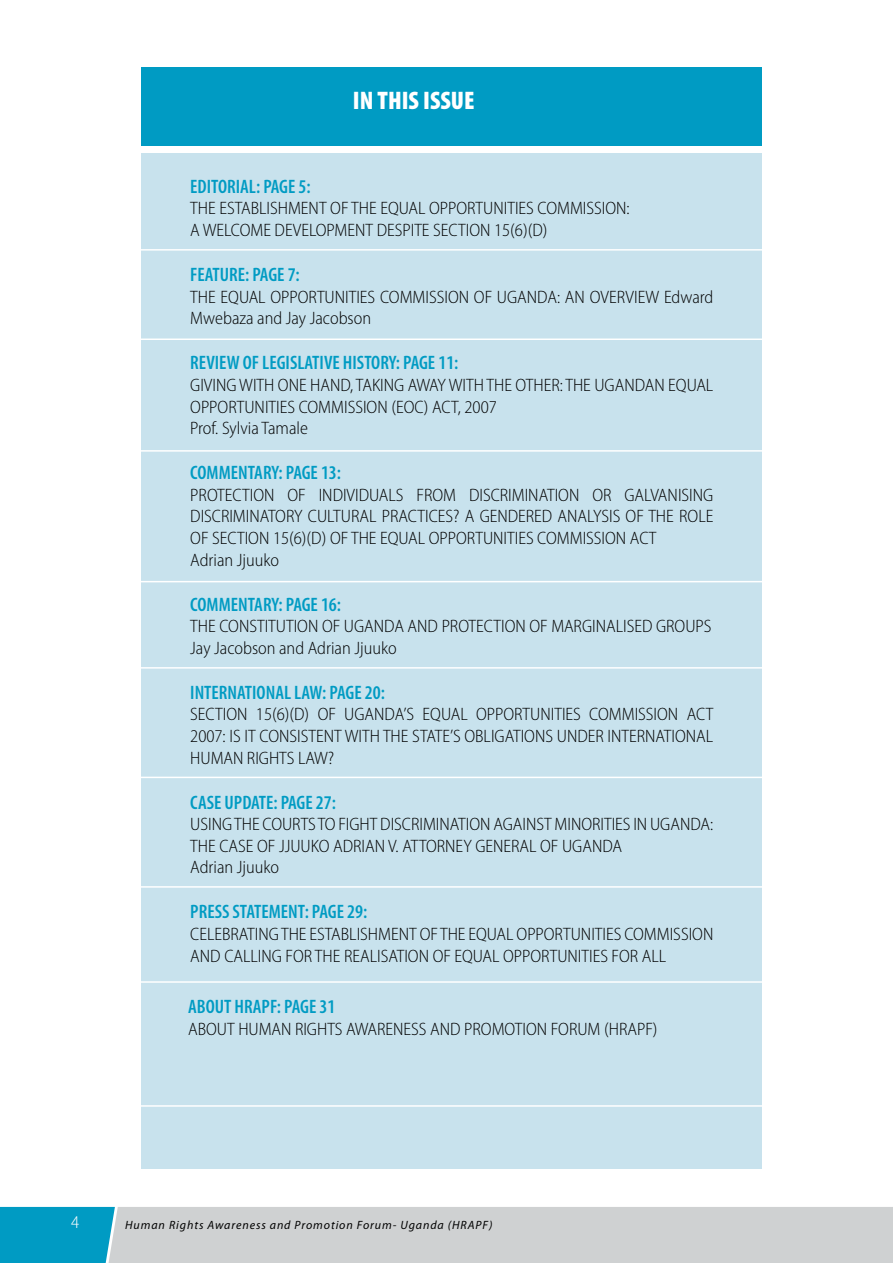
<style>
.page{position:relative;width:893px;height:1263px;background:#fff}
.page>*{position:absolute;margin:0;border:0;box-sizing:border-box;transform-origin:0 0}
.t1{font:900 condensed 25.5px "Myriad Pro";color:#fff}
.t2{font:600 condensed 19.5px "Myriad Pro";color:#009bc3}
.t3{font:300 semi-condensed 18px/21.6px "Myriad Pro";color:#000}
.t4{font:300 semi-condensed 18px "Myriad Pro";color:#fff}
.t5{font:italic 12px "Myriad Pro";letter-spacing:.075em;color:#000}
</style>
<div class="page">
<svg style="left:0;top:1207px;width:893px;height:56px;background:#b5cad0"></svg>
<div style="left:141px;top:67px;width:621px;height:79px;background:#009bc3"></div>
<div style="left:141px;top:153px;width:621px;height:1015px;background:#c8e2ed"></div>
<hr style="left:117px;top:249px;width:670px;height:2px;background:#fff">
<hr style="left:117px;top:338px;width:670px;height:2px;background:#fff">
<hr style="left:117px;top:450px;width:670px;height:2px;background:#fff">
<hr style="left:117px;top:581px;width:670px;height:1px;background:#fff">
<hr style="left:117px;top:667px;width:670px;height:2px;background:#fff">
<hr style="left:117px;top:981px;width:670px;height:2px;background:#fff">
<hr style="left:117px;top:1105px;width:670px;height:2px;background:#fff">
<hr style="left:117px;top:777px;width:670px;height:1px;background:#fff">
<hr style="left:117px;top:886px;width:670px;height:2px;background:#fff">
<h1 class="t1" style="left:353px;top:86px;width:123px">IN THIS ISSUE</h1>
<p class="t2" style="left:190px;top:176px;width:122px">EDITORIAL: PAGE 5:</p>
<p class="t3" style="left:190px;top:198px;width:441px">THE ESTABLISHMENT OF THE EQUAL OPPORTUNITIES COMMISSION:<br>A WELCOME DEVELOPMENT DESPITE SECTION 15(6)(D)</p>
<p class="t2" style="left:190px;top:264px;width:111px">FEATURE: PAGE 7:</p>
<p class="t3" style="left:190px;top:286px;width:524px">THE EQUAL OPPORTUNITIES COMMISSION OF UGANDA: AN OVERVIEW Edward<br>Mwebaza and Jay Jacobson</p>
<p class="t2" style="left:190px;top:352px;width:270px">REVIEW OF LEGISLATIVE HISTORY: PAGE 11:</p>
<p class="t3" style="left:190px;top:374px;width:525px">GIVING WITH ONE HAND, TAKING AWAY WITH THE OTHER: THE UGANDAN EQUAL<br>OPPORTUNITIES COMMISSION (EOC) ACT, 2007<br>Prof. Sylvia Tamale</p>
<p class="t2" style="left:190px;top:462px;width:152px">COMMENTARY: PAGE 13:</p>
<p class="t3" style="left:190px;top:484px;width:525px">PROTECTION OF INDIVIDUALS FROM DISCRIMINATION OR GALVANISING DISCRIMINATORY CULTURAL PRACTICES? A GENDERED ANALYSIS OF THE ROLE OF SECTION 15(6)(D) OF THE EQUAL OPPORTUNITIES COMMISSION ACT<br>Adrian Jjuuko</p>
<p class="t2" style="left:190px;top:593px;width:152px">COMMENTARY: PAGE 16:</p>
<p class="t3" style="left:190px;top:616px;width:523px">THE CONSTITUTION OF UGANDA AND PROTECTION OF MARGINALISED GROUPS<br>Jay Jacobson and Adrian Jjuuko</p>
<p class="t2" style="left:190px;top:682px;width:196px">INTERNATIONAL LAW: PAGE 20:</p>
<p class="t3" style="left:190px;top:704px;width:525px;text-align:justify">SECTION 15(6)(D) OF UGANDA’S EQUAL OPPORTUNITIES COMMISSION ACT 2007: IS IT CONSISTENT WITH THE STATE’S OBLIGATIONS UNDER INTERNATIONAL HUMAN RIGHTS LAW?</p>
<p class="t2" style="left:190px;top:791px;width:147px">CASE UPDATE: PAGE 27:</p>
<p class="t3" style="left:190px;top:814px;width:524px">USING THE COURTS TO FIGHT DISCRIMINATION AGAINST MINORITIES IN UGANDA:<br>THE CASE OF JJUUKO ADRIAN V. ATTORNEY GENERAL OF UGANDA<br>Adrian Jjuuko</p>
<p class="t2" style="left:190px;top:901px;width:178px">PRESS STATEMENT: PAGE 29:</p>
<p class="t3" style="left:190px;top:923px;width:525px">CELEBRATING THE ESTABLISHMENT OF THE EQUAL OPPORTUNITIES COMMISSION<br>AND CALLING FOR THE REALISATION OF EQUAL OPPORTUNITIES FOR ALL</p>
<p class="t2" style="left:188px;top:996px;width:149px">ABOUT HRAPF: PAGE 31</p>
<p class="t3" style="left:188px;top:1018px;width:471px">ABOUT HUMAN RIGHTS AWARENESS AND PROMOTION FORUM (HRAPF)</p>
<p class="t4" style="left:71px;top:1212px;width:10px">4</p>
<p class="t5" style="left:125px;top:1218px;width:369px">Human Rights Awareness and Promotion Forum- Uganda (HRAPF)</p>
</div>
